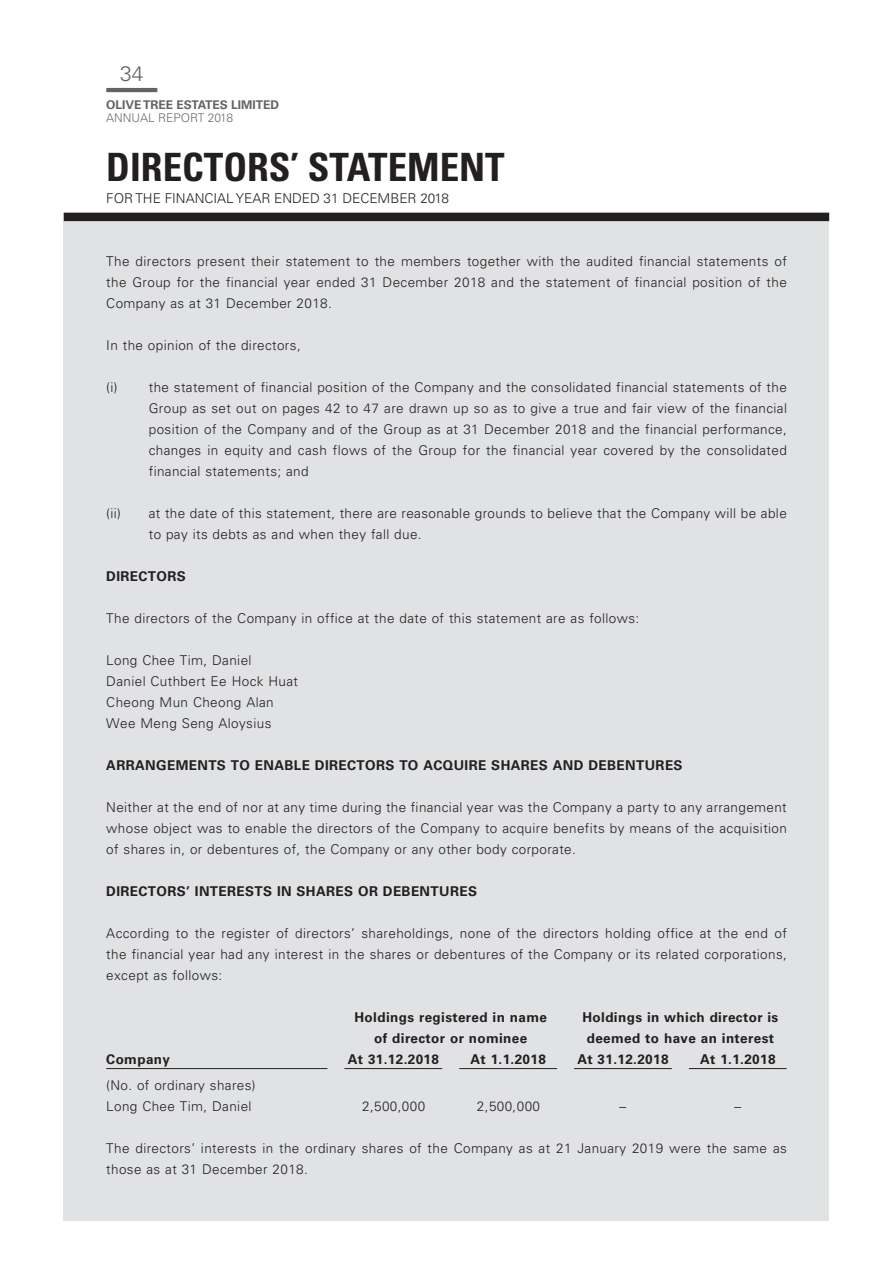
<style>
.page{position:relative;width:893px;height:1263px;background:#fff}
.page>*{position:absolute;margin:0;border:0;box-sizing:border-box;transform-origin:0 0}
.t1{font:700 condensed 39px "Univers LT Std";color:#231f20}
.t2{font:300 21px "Univers LT Std";color:#636366}
._00_E_Body_Text{font:300 13.5px/21px "Univers LT Std";letter-spacing:.03em;color:#231f20;text-align:justify}
._50_E_Table_Text{font:700 13.5px/21px "Univers LT Std";letter-spacing:.03em;color:#231f20;text-align:center}
._01_E_Heading_Body{font:700 13.5px "Univers LT Std";letter-spacing:.03em;color:#231f20}
._50_E_Table_Text-2{font:300 13.5px "Univers LT Std";letter-spacing:.03em;color:#231f20}
._00_E_Body_Text-2{font:300 13.5px "Univers LT Std";color:#231f20}
.t3{font:700 12px "Univers LT Std";color:#636366}
.t4{font:300 12px "Univers LT Std";color:#6c6d70}
</style>
<div class="page">
<div style="left:64px;top:213px;width:765px;height:1007px;background:#e1e2e4"></div>
<hr style="left:106px;top:88px;width:51px;height:4px;background:#636366">
<div style="left:64px;top:213px;width:765px;height:8px;background:#231f20"></div>
<hr style="left:106px;top:1068px;width:221px;height:1px;background:#231f20">
<hr style="left:344px;top:1068px;width:98px;height:1px;background:#231f20">
<hr style="left:459px;top:1068px;width:98px;height:1px;background:#231f20">
<hr style="left:574px;top:1068px;width:98px;height:1px;background:#231f20">
<hr style="left:689px;top:1068px;width:98px;height:1px;background:#231f20">
<p class="t2" style="left:120px;top:61px;width:25px">34</p>
<p class="t3" style="left:106px;top:97px;width:174px">OLIVE TREE ESTATES LIMITED</p>
<p class="t4" style="left:106px;top:111px;width:128px">ANNUAL REPORT 2018</p>
<h1 class="t1" style="left:106px;top:143px;width:400px">DIRECTORS’ STATEMENT</h1>
<p class="_00_E_Body_Text-2" style="left:106px;top:190px;width:344px">FOR THE FINANCIAL YEAR ENDED 31 DECEMBER 2018</p>
<p class="_00_E_Body_Text" style="left:106px;top:251px;width:682px">The directors present their statement to the members together with the audited financial statements of the Group for the financial year ended 31 December 2018 and the statement of financial position of the Company as at 31 December 2018.</p>
<p class="_00_E_Body_Text" style="left:106px;top:335px;width:196px">In the opinion of the directors,</p>
<p class="_00_E_Body_Text" style="left:149px;top:377px;width:640px;text-indent:-43px">(i) the statement of financial position of the Company and the consolidated financial statements of the Group as set out on pages 42 to 47 are drawn up so as to give a true and fair view of the financial position of the Company and of the Group as at 31 December 2018 and the financial performance, changes in equity and cash flows of the Group for the financial year covered by the consolidated financial statements; and</p>
<p class="_00_E_Body_Text" style="left:149px;top:503px;width:639px;text-indent:-43px">(ii) at the date of this statement, there are reasonable grounds to believe that the Company will be able to pay its debts as and when they fall due.</p>
<p class="_01_E_Heading_Body" style="left:106px;top:569px;width:81px">DIRECTORS</p>
<p class="_00_E_Body_Text" style="left:106px;top:608px;width:534px">The directors of the Company in office at the date of this statement are as follows:</p>
<p class="_00_E_Body_Text" style="left:106px;top:650px;width:147px">Long Chee Tim, Daniel</p>
<p class="_00_E_Body_Text" style="left:106px;top:671px;width:193px">Daniel Cuthbert Ee Hock Huat</p>
<p class="_00_E_Body_Text" style="left:106px;top:692px;width:169px">Cheong Mun Cheong Alan</p>
<p class="_00_E_Body_Text" style="left:106px;top:713px;width:167px">Wee Meng Seng Aloysius</p>
<p class="_01_E_Heading_Body" style="left:106px;top:758px;width:578px">ARRANGEMENTS TO ENABLE DIRECTORS TO ACQUIRE SHARES AND DEBENTURES</p>
<p class="_00_E_Body_Text" style="left:106px;top:797px;width:682px">Neither at the end of nor at any time during the financial year was the Company a party to any arrangement whose object was to enable the directors of the Company to acquire benefits by means of the acquisition of shares in, or debentures of, the Company or any other body corporate.</p>
<p class="_01_E_Heading_Body" style="left:106px;top:884px;width:372px">DIRECTORS’ INTERESTS IN SHARES OR DEBENTURES</p>
<p class="_00_E_Body_Text" style="left:106px;top:923px;width:682px">According to the register of directors’ shareholdings, none of the directors holding office at the end of the financial year had any interest in the shares or debentures of the Company or its related corporations, except as follows:</p>
<p class="_50_E_Table_Text" style="left:355px;top:1007px;width:194px">Holdings registered in name</p>
<p class="_50_E_Table_Text" style="left:374px;top:1028px;width:155px">of director or nominee</p>
<p class="_50_E_Table_Text" style="left:582px;top:1007px;width:197px">Holdings in which director is deemed to have an interest</p>
<p class="_50_E_Table_Text" style="left:106px;top:1049px;width:65px">Company</p>
<p class="_50_E_Table_Text" style="left:348px;top:1049px;width:93px">At 31.12.2018</p>
<p class="_50_E_Table_Text" style="left:470px;top:1049px;width:77px">At 1.1.2018</p>
<p class="_50_E_Table_Text" style="left:577px;top:1049px;width:93px">At 31.12.2018</p>
<p class="_50_E_Table_Text" style="left:700px;top:1049px;width:77px">At 1.1.2018</p>
<p class="_50_E_Table_Text-2" style="left:106px;top:1077px;width:151px">(No. of ordinary shares)</p>
<p class="_50_E_Table_Text-2" style="left:106px;top:1098px;width:147px">Long Chee Tim, Daniel</p>
<p class="_50_E_Table_Text-2" style="left:362px;top:1098px;width:65px">2,500,000</p>
<p class="_50_E_Table_Text-2" style="left:477px;top:1098px;width:65px">2,500,000</p>
<p class="_50_E_Table_Text-2" style="left:620px;top:1098px;width:8px">–</p>
<p class="_50_E_Table_Text-2" style="left:734px;top:1098px;width:8px">–</p>
<p class="_00_E_Body_Text" style="left:106px;top:1138px;width:682px">The directors’ interests in the ordinary shares of the Company as at 21 January 2019 were the same as those as at 31 December 2018.</p>
</div>
